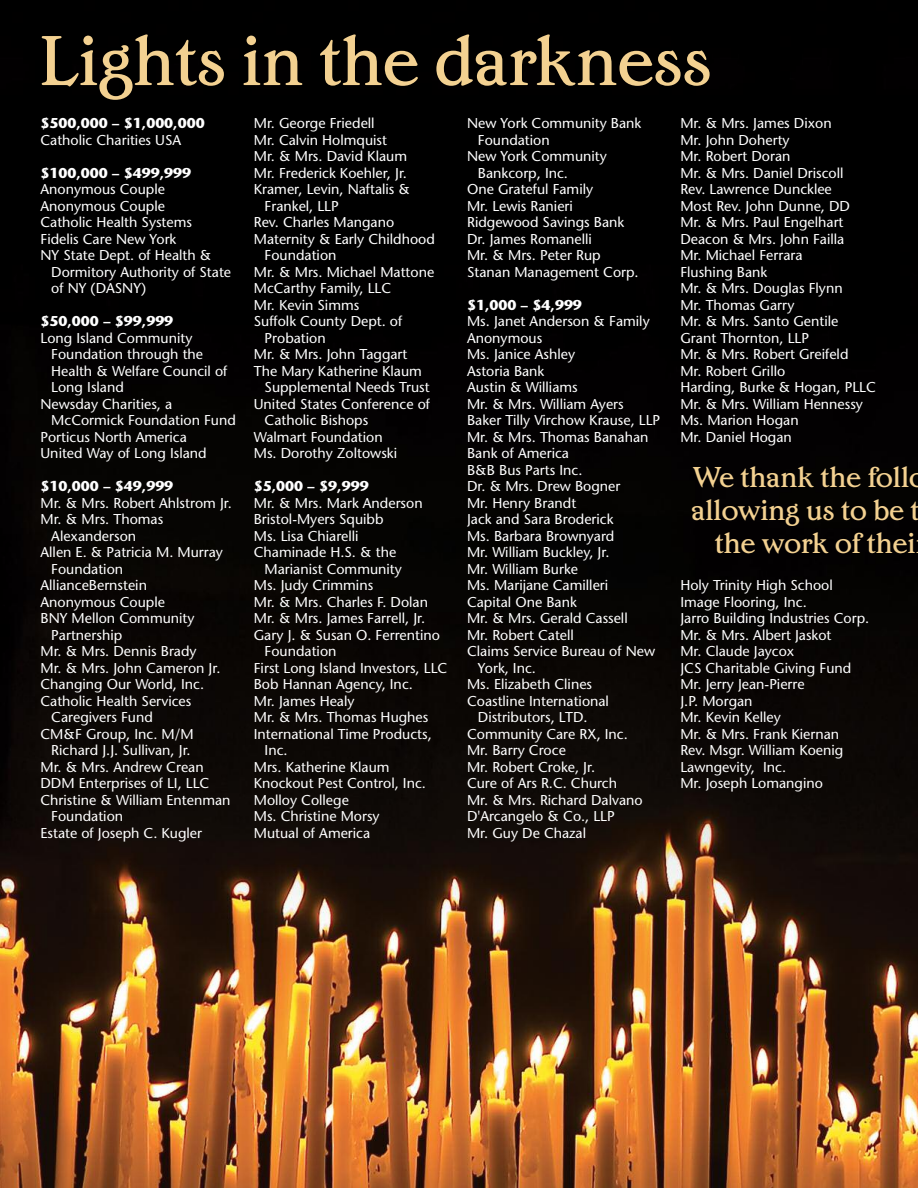
<style>
.page{position:relative;width:918px;height:1188px;background:#fff}
.page>*{position:absolute;margin:0;border:0;box-sizing:border-box;transform-origin:0 0}
.t1{font:73.5px "Edwardian Medium Plain";color:#f3d191}
.t2{font:30px/33px "Edwardian Medium Plain";color:#f3d191;text-align:center}
.t3{font:14.25px/16.5px "Stone Sans";color:#fff}
.t4{font:700 14.25px "Stone Sans";color:#fff}
</style>
<div class="page">
<img style="left:0;top:0;width:918px;height:1188px">
<h1 class="t1" style="left:39px;top:36px;width:674px">Lights in the darkness</h1>
<p class="t4" style="left:40px;top:118px;width:166px">$500,000 – $1,000,000</p>
<p class="t3" style="left:40px;top:133px;width:142px">Catholic Charities USA</p>
<p class="t4" style="left:40px;top:167px;width:152px">$100,000 – $499,999</p>
<p class="t3" style="left:40px;top:182px;width:126px">Anonymous Couple</p>
<p class="t3" style="left:40px;top:199px;width:126px">Anonymous Couple</p>
<p class="t3" style="left:40px;top:215px;width:153px">Catholic Health Systems</p>
<p class="t3" style="left:40px;top:232px;width:137px">Fidelis Care New York</p>
<p class="t3" style="left:40px;top:248px;width:173px">NY State Dept. of Health &amp;</p>
<p class="t3" style="left:51px;top:265px;width:181px">Dormitory Authority of State</p>
<p class="t3" style="left:51px;top:281px;width:96px">of NY (DASNY)</p>
<p class="t4" style="left:41px;top:316px;width:134px">$50,000 – $99,999</p>
<p class="t3" style="left:41px;top:331px;width:153px">Long Island Community</p>
<p class="t3" style="left:51px;top:347px;width:153px">Foundation through the</p>
<p class="t3" style="left:51px;top:364px;width:178px">Health &amp; Welfare Council of</p>
<p class="t3" style="left:51px;top:380px;width:74px">Long Island</p>
<p class="t3" style="left:40px;top:397px;width:133px">Newsday Charities, a</p>
<p class="t3" style="left:51px;top:413px;width:186px">McCormick Foundation Fund</p>
<p class="t3" style="left:40px;top:430px;width:148px">Porticus North America</p>
<p class="t3" style="left:40px;top:446px;width:168px">United Way of Long Island</p>
<p class="t4" style="left:40px;top:481px;width:134px">$10,000 – $49,999</p>
<p class="t3" style="left:40px;top:496px;width:193px">Mr. &amp; Mrs. Robert Ahlstrom Jr.</p>
<p class="t3" style="left:40px;top:512px;width:124px">Mr. &amp; Mrs. Thomas</p>
<p class="t3" style="left:51px;top:529px;width:86px">Alexanderson</p>
<p class="t3" style="left:40px;top:545px;width:184px">Allen E. &amp; Patricia M. Murray</p>
<p class="t3" style="left:51px;top:562px;width:73px">Foundation</p>
<p class="t3" style="left:40px;top:578px;width:108px">AllianceBernstein</p>
<p class="t3" style="left:40px;top:595px;width:126px">Anonymous Couple</p>
<p class="t3" style="left:40px;top:611px;width:156px">BNY Mellon Community</p>
<p class="t3" style="left:51px;top:628px;width:72px">Partnership</p>
<p class="t3" style="left:40px;top:644px;width:158px">Mr. &amp; Mrs. Dennis Brady</p>
<p class="t3" style="left:40px;top:661px;width:181px">Mr. &amp; Mrs. John Cameron Jr.</p>
<p class="t3" style="left:40px;top:677px;width:165px">Changing Our World, Inc.</p>
<p class="t3" style="left:40px;top:694px;width:152px">Catholic Health Services</p>
<p class="t3" style="left:51px;top:710px;width:103px">Caregivers Fund</p>
<p class="t3" style="left:40px;top:727px;width:155px">CM&amp;F Group, Inc. M/M</p>
<p class="t3" style="left:51px;top:743px;width:141px">Richard J.J. Sullivan, Jr.</p>
<p class="t3" style="left:40px;top:760px;width:165px">Mr. &amp; Mrs. Andrew Crean</p>
<p class="t3" style="left:40px;top:776px;width:170px">DDM Enterprises of LI, LLC</p>
<p class="t3" style="left:40px;top:793px;width:192px">Christine &amp; William Entenman</p>
<p class="t3" style="left:51px;top:809px;width:73px">Foundation</p>
<p class="t3" style="left:40px;top:826px;width:163px">Estate of Joseph C. Kugler</p>
<p class="t3" style="left:254px;top:116px;width:122px">Mr. George Friedell</p>
<p class="t3" style="left:254px;top:133px;width:135px">Mr. Calvin Holmquist</p>
<p class="t3" style="left:254px;top:149px;width:155px">Mr. &amp; Mrs. David Klaum</p>
<p class="t3" style="left:254px;top:166px;width:155px">Mr. Frederick Koehler, Jr.</p>
<p class="t3" style="left:254px;top:182px;width:158px">Kramer, Levin, Naftalis &amp;</p>
<p class="t3" style="left:265px;top:199px;width:76px">Frankel, LLP</p>
<p class="t3" style="left:254px;top:215px;width:142px">Rev. Charles Mangano</p>
<p class="t3" style="left:254px;top:232px;width:183px">Maternity &amp; Early Childhood</p>
<p class="t3" style="left:265px;top:248px;width:73px">Foundation</p>
<p class="t3" style="left:254px;top:265px;width:182px">Mr. &amp; Mrs. Michael Mattone</p>
<p class="t3" style="left:254px;top:281px;width:139px">McCarthy Family, LLC</p>
<p class="t3" style="left:254px;top:298px;width:107px">Mr. Kevin Simms</p>
<p class="t3" style="left:254px;top:314px;width:150px">Suffolk County Dept. of</p>
<p class="t3" style="left:265px;top:331px;width:63px">Probation</p>
<p class="t3" style="left:254px;top:347px;width:155px">Mr. &amp; Mrs. John Taggart</p>
<p class="t3" style="left:254px;top:364px;width:170px">The Mary Katherine Klaum</p>
<p class="t3" style="left:265px;top:380px;width:167px">Supplemental Needs Trust</p>
<p class="t3" style="left:254px;top:397px;width:178px">United States Conference of</p>
<p class="t3" style="left:265px;top:413px;width:105px">Catholic Bishops</p>
<p class="t3" style="left:254px;top:430px;width:130px">Walmart Foundation</p>
<p class="t3" style="left:254px;top:446px;width:145px">Ms. Dorothy Zoltowski</p>
<p class="t4" style="left:254px;top:481px;width:116px">$5,000 – $9,999</p>
<p class="t3" style="left:254px;top:496px;width:170px">Mr. &amp; Mrs. Mark Anderson<br>Bristol-Myers Squibb<br>Ms. Lisa Chiarelli<br>Chaminade H.S. &amp; the</p>
<p class="t3" style="left:265px;top:562px;width:139px">Marianist Community</p>
<p class="t3" style="left:254px;top:578px;width:121px">Ms. Judy Crimmins</p>
<p class="t3" style="left:254px;top:595px;width:176px">Mr. &amp; Mrs. Charles F. Dolan</p>
<p class="t3" style="left:254px;top:611px;width:173px">Mr. &amp; Mrs. James Farrell, Jr.</p>
<p class="t3" style="left:254px;top:628px;width:188px">Gary J. &amp; Susan O. Ferrentino</p>
<p class="t3" style="left:265px;top:644px;width:73px">Foundation</p>
<p class="t3" style="left:254px;top:661px;width:195px">First Long Island Investors, LLC</p>
<p class="t3" style="left:254px;top:677px;width:161px">Bob Hannan Agency, Inc.</p>
<p class="t3" style="left:254px;top:694px;width:102px">Mr. James Healy</p>
<p class="t3" style="left:254px;top:710px;width:176px">Mr. &amp; Mrs. Thomas Hughes</p>
<p class="t3" style="left:254px;top:727px;width:179px">International Time Products,</p>
<p class="t3" style="left:265px;top:743px;width:25px">Inc.</p>
<p class="t3" style="left:254px;top:760px;width:137px">Mrs. Katherine Klaum</p>
<p class="t3" style="left:254px;top:776px;width:174px">Knockout Pest Control, Inc.</p>
<p class="t3" style="left:254px;top:793px;width:97px">Molloy College</p>
<p class="t3" style="left:254px;top:809px;width:127px">Ms. Christine Morsy</p>
<p class="t3" style="left:254px;top:826px;width:118px">Mutual of America</p>
<p class="t3" style="left:467px;top:116px;width:176px">New York Community Bank</p>
<p class="t3" style="left:478px;top:133px;width:73px">Foundation</p>
<p class="t3" style="left:467px;top:149px;width:141px">New York Community</p>
<p class="t3" style="left:478px;top:166px;width:92px">Bankcorp, Inc.</p>
<p class="t3" style="left:467px;top:182px;width:128px">One Grateful Family</p>
<p class="t3" style="left:467px;top:199px;width:107px">Mr. Lewis Ranieri</p>
<p class="t3" style="left:467px;top:215px;width:159px">Ridgewood Savings Bank</p>
<p class="t3" style="left:467px;top:232px;width:126px">Dr. James Romanelli</p>
<p class="t3" style="left:467px;top:248px;width:135px">Mr. &amp; Mrs. Peter Rup</p>
<p class="t3" style="left:467px;top:265px;width:173px">Stanan Management Corp.</p>
<p class="t4" style="left:467px;top:299px;width:116px">$1,000 – $4,999</p>
<p class="t3" style="left:467px;top:314px;width:184px">Ms. Janet Anderson &amp; Family</p>
<p class="t3" style="left:467px;top:331px;width:77px">Anonymous</p>
<p class="t3" style="left:467px;top:347px;width:110px">Ms. Janice Ashley</p>
<p class="t3" style="left:467px;top:364px;width:79px">Astoria Bank</p>
<p class="t3" style="left:467px;top:380px;width:112px">Austin &amp; Williams</p>
<p class="t3" style="left:467px;top:397px;width:158px">Mr. &amp; Mrs. William Ayers</p>
<p class="t3" style="left:467px;top:413px;width:195px">Baker Tilly Virchow Krause, LLP</p>
<p class="t3" style="left:467px;top:430px;width:183px">Mr. &amp; Mrs. Thomas Banahan</p>
<p class="t3" style="left:467px;top:446px;width:104px">Bank of America</p>
<p class="t3" style="left:467px;top:463px;width:117px">B&amp;B Bus Parts Inc.</p>
<p class="t3" style="left:467px;top:479px;width:155px">Dr. &amp; Mrs. Drew Bogner</p>
<p class="t3" style="left:467px;top:496px;width:111px">Mr. Henry Brandt</p>
<p class="t3" style="left:467px;top:512px;width:148px">Jack and Sara Broderick</p>
<p class="t3" style="left:467px;top:529px;width:149px">Ms. Barbara Brownyard</p>
<p class="t3" style="left:467px;top:545px;width:144px">Mr. William Buckley, Jr.</p>
<p class="t3" style="left:467px;top:562px;width:112px">Mr. William Burke</p>
<p class="t3" style="left:467px;top:578px;width:143px">Ms. Marijane Camilleri</p>
<p class="t3" style="left:467px;top:595px;width:111px">Capital One Bank</p>
<p class="t3" style="left:467px;top:611px;width:162px">Mr. &amp; Mrs. Gerald Cassell</p>
<p class="t3" style="left:467px;top:628px;width:108px">Mr. Robert Catell</p>
<p class="t3" style="left:467px;top:644px;width:190px">Claims Service Bureau of New</p>
<p class="t3" style="left:478px;top:661px;width:60px">York, Inc.</p>
<p class="t3" style="left:467px;top:677px;width:127px">Ms. Elizabeth Clines</p>
<p class="t3" style="left:467px;top:694px;width:143px">Coastline International</p>
<p class="t3" style="left:478px;top:710px;width:111px">Distributors, LTD.</p>
<p class="t3" style="left:467px;top:727px;width:162px">Community Care RX, Inc.</p>
<p class="t3" style="left:467px;top:743px;width:100px">Mr. Barry Croce</p>
<p class="t3" style="left:467px;top:760px;width:130px">Mr. Robert Croke, Jr.</p>
<p class="t3" style="left:467px;top:776px;width:151px">Cure of Ars R.C. Church</p>
<p class="t3" style="left:467px;top:793px;width:177px">Mr. &amp; Mrs. Richard Dalvano</p>
<p class="t3" style="left:467px;top:809px;width:149px">D'Arcangelo &amp; Co., LLP</p>
<p class="t3" style="left:467px;top:826px;width:121px">Mr. Guy De Chazal</p>
<p class="t3" style="left:680px;top:116px;width:197px">Mr. &amp; Mrs. James Dixon<br>Mr. John Doherty<br>Mr. Robert Doran<br>Mr. &amp; Mrs. Daniel Driscoll<br>Rev. Lawrence Duncklee<br>Most Rev. John Dunne, DD<br>Mr. &amp; Mrs. Paul Engelhart<br>Deacon &amp; Mrs. John Failla<br>Mr. Michael Ferrara<br>Flushing Bank<br>Mr. &amp; Mrs. Douglas Flynn<br>Mr. Thomas Garry<br>Mr. &amp; Mrs. Santo Gentile<br>Grant Thornton, LLP<br>Mr. &amp; Mrs. Robert Greifeld<br>Mr. Robert Grillo<br>Harding, Burke &amp; Hogan, PLLC<br>Mr. &amp; Mrs. William Hennessy<br>Ms. Marion Hogan<br>Mr. Daniel Hogan</p>
<h2 class="t2" style="left:692px;top:463px;width:236px">We thank the follo allowing us to be t the work of thei</h2>
<p class="t3" style="left:680px;top:578px;width:190px">Holy Trinity High School<br>Image Flooring, Inc.<br>Jarro Building Industries Corp.<br>Mr. &amp; Mrs. Albert Jaskot<br>Mr. Claude Jaycox<br>JCS Charitable Giving Fund<br>Mr. Jerry Jean-Pierre<br>J.P. Morgan<br>Mr. Kevin Kelley<br>Mr. &amp; Mrs. Frank Kiernan<br>Rev. Msgr. William Koenig<br>Lawngevity, Inc.<br>Mr. Joseph Lomangino</p>
</div>
